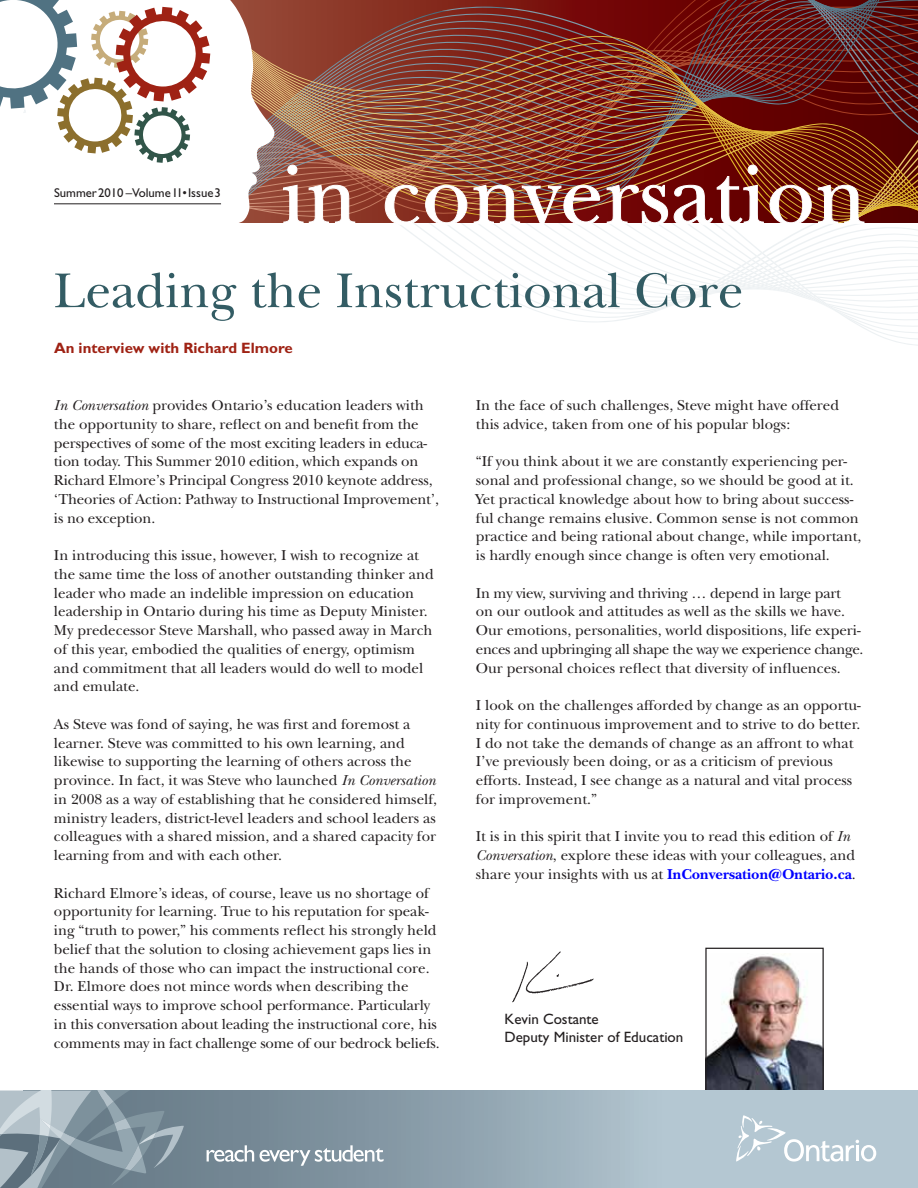
<style>
.page{position:relative;width:918px;height:1188px;background:#fff}
.page>*{position:absolute;margin:0;border:0;box-sizing:border-box;transform-origin:0 0}
.t1{font:51px "New Baskerville";color:#335c64}
.t2{font:15px/18.8px "New Baskerville";color:#231f20}
.t3{font:15px/18px "Gill Sans Std";color:#231f20}
.t4{font:700 15px "Gill Sans Std";color:#9f2214}
.t5{font:12.75px "Gill Sans Std";color:#231f20}
.s1{font-style:italic}
.s2{font-weight:700;color:#00f}
</style>
<div class="page">
<svg style="left:519px;top:250px;width:399px;height:96px"></svg>
<img style="left:707px;top:954px;width:115px;height:136px">
<div style="left:705px;top:948px;width:119px;height:154px;border:1px solid #231f20"></div>
<svg style="left:185px;top:1090px;width:733px;height:98px;background:#99acb8"></svg>
<svg style="left:0;top:1090px;width:185px;height:98px;background:#8698a2"></svg>
<svg style="left:207px;top:1145px;width:47px;height:17px"></svg>
<svg style="left:260px;top:1145px;width:124px;height:21px"></svg>
<svg style="left:736px;top:1115px;width:140px;height:47px;background:#c0cfd9"></svg>
<img style="left:0;top:0;width:918px;height:250px">
<hr style="left:54px;top:203px;width:167px;height:1px;background:#231f20">
<img style="left:512px;top:951px;width:82px;height:52px">
<p class="t5" style="left:54px;top:185px;width:169px">Summer 2010 – Volume 1I • Issue 3</p>
<h1 class="t1" style="left:54px;top:261px;width:691px">Leading the Instructional Core</h1>
<p class="t4" style="left:54px;top:339px;width:240px">An interview with Richard Elmore</p>
<p class="t2" style="left:54px;top:396px;width:387px"><span class="s1">In Conversation</span> provides Ontario’s education leaders with the opportunity to share, reflect on and benefit from the perspectives of some of the most exciting leaders in educa&shy;tion today. This Summer 2010 edition, which expands on Richard Elmore’s Principal Congress 2010 keynote address, ‘Theories of Action: Pathway to Instructional Improvement’, is no exception.</p>
<p class="t2" style="left:54px;top:546px;width:381px">In introducing this issue, however, I wish to recognize at the same time the loss of another outstanding thinker and leader who made an indelible impression on education leadership in Ontario during his time as Deputy Minister.<br>My predecessor Steve Marshall, who passed away in March of this year, embodied the qualities of energy, optimism and commitment that all leaders would do well to model and emulate.</p>
<p class="t2" style="left:54px;top:715px;width:385px">As Steve was fond of saying, he was first and foremost a learner. Steve was committed to his own learning, and likewise to supporting the learning of others across the province. In fact, it was Steve who launched <span class="s1">In Conversation </span>in 2008 as a way of establishing that he considered himself, ministry leaders, district-level leaders and school leaders as colleagues with a shared mission, and a shared capacity for learning from and with each other.</p>
<p class="t2" style="left:54px;top:884px;width:387px">Richard Elmore’s ideas, of course, leave us no shortage of opportunity for learning. True to his reputation for speak&shy;ing “truth to power,” his comments reflect his strongly held belief that the solution to closing achievement gaps lies in the hands of those who can impact the instructional core.<br>Dr. Elmore does not mince words when describing the essential ways to improve school performance. Particularly in this conversation about leading the instructional core, his comments may in fact challenge some of our bedrock beliefs.</p>
<p class="t2" style="left:476px;top:396px;width:365px">In the face of such challenges, Steve might have offered this advice, taken from one of his popular blogs:</p>
<p class="t2" style="left:476px;top:452px;width:387px">“If you think about it we are constantly experiencing per&shy;sonal and professional change, so we should be good at it.<br>Yet practical knowledge about how to bring about success&shy;ful change remains elusive. Common sense is not common practice and being rational about change, while important, is hardly enough since change is often very emotional.</p>
<p class="t2" style="left:476px;top:584px;width:389px">In my view, surviving and thriving … depend in large part<br>on our outlook and attitudes as well as the skills we have.<br>Our emotions, personalities, world dispositions, life experi&shy;ences and upbringing all shape the way we experience change.<br>Our personal choices reflect that diversity of influences.</p>
<p class="t2" style="left:476px;top:696px;width:386px">I look on the challenges afforded by change as an opportu&shy;nity for continuous improvement and to strive to do better.<br>I do not take the demands of change as an affront to what I’ve previously been doing, or as a criticism of previous efforts. Instead, I see change as a natural and vital process for improvement.”</p>
<p class="t2" style="left:476px;top:827px;width:381px">It is in this spirit that I invite you to read this edition of <span class="s1">In<br>Conversation</span>, explore these ideas with your colleagues, and share your insights with us at <span class="s2">InConversation@Ontario.ca</span>.</p>
<p class="t3" style="left:505px;top:1010px;width:180px">Kevin Costante<br>Deputy Minister of Education</p>
</div>
